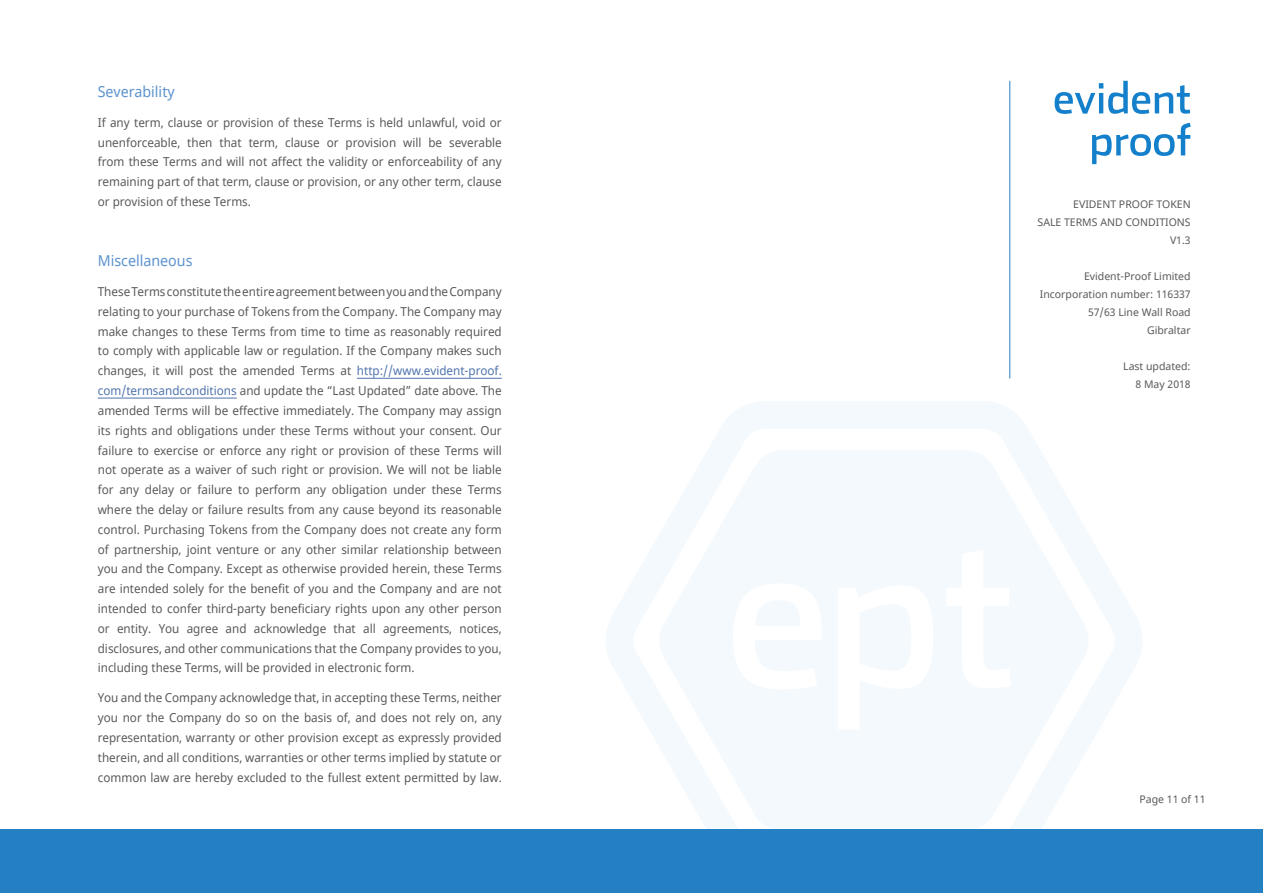
<style>
.page{position:relative;width:1263px;height:893px;background:#fff}
.page>*{position:absolute;margin:0;border:0;box-sizing:border-box;transform-origin:0 0}
.t1{font:15px "Noto Sans";color:#5b92cd;scale:.95 1}
.t2{font:12.3px/19.8px "Noto Sans";color:#58595b;text-align:justify;scale:.95 1}
.t3{font:10.5px/18px "Noto Sans";color:#58595b;text-align:right}
.s1{color:#4f73ad}
</style>
<div class="page">
<svg style="left:606px;top:401px;width:536px;height:343px"></svg>
<svg style="left:658px;top:450px;width:432px;height:379px;fill:#f3f9fc"></svg>
<svg style="left:733px;top:583px;width:89px;height:107px"></svg>
<svg style="left:838px;top:585px;width:95px;height:145px"></svg>
<svg style="left:946px;top:550px;width:65px;height:138px"></svg>
<hr style="left:1009px;top:81px;width:1px;height:297px;background:#257fc3">
<div style="left:0;top:829px;width:1263px;height:64px;background:#257fc3"></div>
<svg style="left:1054px;top:81px;width:136px;height:33px"></svg>
<svg style="left:1092px;top:123px;width:99px;height:41px"></svg>
<hr style="left:357px;top:378px;width:145px;height:1px;background:#4f73ad">
<hr style="left:98px;top:398px;width:139px;height:1px;background:#4f73ad">
<p class="t1" style="left:98px;top:81px;width:82px">Severability</p>
<p class="t2" style="left:98px;top:113px;width:427px">If any term, clause or provision of these Terms is held unlawful, void or unenforceable, then that term, clause or provision will be severable from these Terms and will not affect the validity or enforceability of any remaining part of that term, clause or provision, or any other term, clause or provision of these Terms.</p>
<p class="t1" style="left:98px;top:250px;width:101px">Miscellaneous</p>
<p class="t2" style="left:98px;top:282px;width:427px">These Terms constitute the entire agreement between you and the Company relating to your purchase of Tokens from the Company. The Company may make changes to these Terms from time to time as reasonably required to comply with applicable law or regulation. If the Company makes such changes, it will post the amended Terms at <span class="s1">http://www.evident-proof. com/termsandconditions</span> and update the “Last Updated” date above. The amended Terms will be effective immediately. The Company may assign its rights and obligations under these Terms without your consent. Our failure to exercise or enforce any right or provision of these Terms will not operate as a waiver of such right or provision. We will not be liable for any delay or failure to perform any obligation under these Terms where the delay or failure results from any cause beyond its reasonable control. Purchasing Tokens from the Company does not create any form of partnership, joint venture or any other similar relationship between you and the Company. Except as otherwise provided herein, these Terms are intended solely for the benefit of you and the Company and are not intended to confer third-party beneficiary rights upon any other person or entity. You agree and acknowledge that all agreements, notices, disclosures, and other communications that the Company provides to you, including these Terms, will be provided in electronic form.</p>
<p class="t2" style="left:98px;top:688px;width:427px">You and the Company acknowledge that, in accepting these Terms, neither you nor the Company do so on the basis of, and does not rely on, any representation, warranty or other provision except as expressly provided therein, and all conditions, warranties or other terms implied by statute or common law are hereby excluded to the fullest extent permitted by law.</p>
<p class="t3" style="left:1037px;top:195px;width:155px">EVIDENT PROOF TOKEN<br>SALE TERMS AND CONDITIONS<br>V1.3</p>
<p class="t3" style="left:1040px;top:267px;width:152px">Evident-Proof Limited<br>Incorporation number: 116337<br>57/63 Line Wall Road<br>Gibraltar</p>
<p class="t3" style="left:1123px;top:357px;width:69px">Last updated:<br>8 May 2018</p>
<p class="t3" style="left:1139px;top:791px;width:67px">Page 11 of 11</p>
</div>
